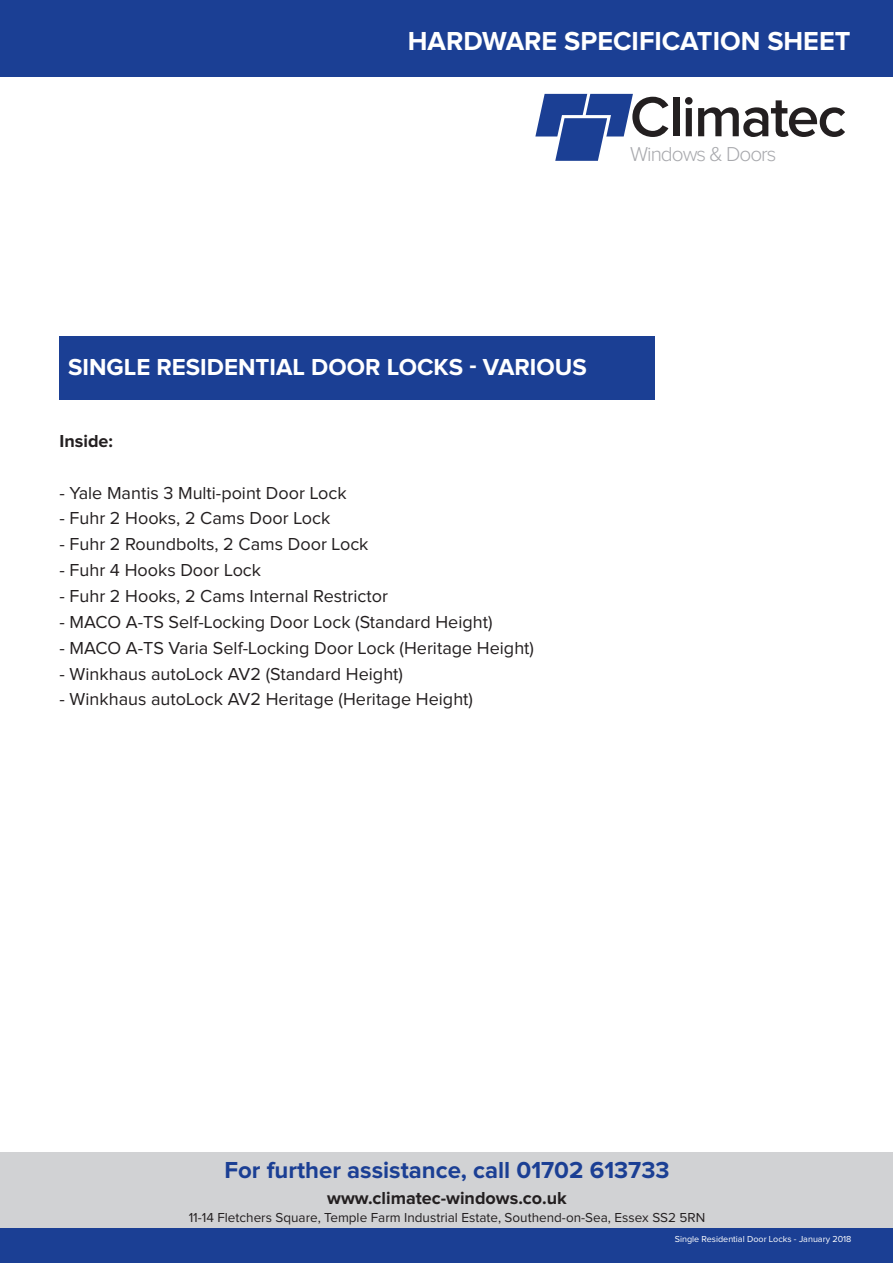
<style>
.page{position:relative;width:893px;height:1263px;background:#fff}
.page>*{position:absolute;margin:0;border:0;box-sizing:border-box;transform-origin:0 0}
.t1{font:600 58.35px "Proxima Nova";letter-spacing:-.03em;color:#231f20}
.t2{font:700 27px "Proxima Nova";color:#fff}
.t3{font:700 24px "Proxima Nova";color:#1b3f94}
.t4{font:700 24px "Proxima Nova";color:#fff}
.t5{font:300 20.85px "Proxima Nova";letter-spacing:-.05em;color:#a8a9ad}
.t6{font:18px "Proxima Nova";color:#231f20}
.t7{font:700 18px "Proxima Nova";color:#231f20}
.t8{font:13.5px "Proxima Nova";color:#231f20}
.t9{font:9px "Proxima Nova";color:#fff}
</style>
<div class="page">
<div style="left:0;top:1152px;width:893px;height:77px;background:#d1d2d4"></div>
<div style="left:0;top:1229px;width:893px;height:34px;background:#1b3f94"></div>
<svg style="left:535px;top:94px;width:98px;height:67px"></svg>
<div style="left:0;top:0;width:893px;height:77px;background:#1b3f94"></div>
<div style="left:60px;top:336px;width:595px;height:64px;background:#1b3f94"></div>
<p class="t2" style="left:408px;top:25px;width:444px">HARDWARE SPECIFICATION SHEET</p>
<p class="t1" style="left:630px;top:83px;width:218px">Climatec</p>
<p class="t5" style="left:630px;top:142px;width:148px">Windows &amp; Doors</p>
<p class="t4" style="left:68px;top:353px;width:520px">SINGLE RESIDENTIAL DOOR LOCKS - VARIOUS</p>
<p class="t7" style="left:60px;top:430px;width:55px">Inside:</p>
<p class="t6" style="left:60px;top:484px;width:289px">- Yale Mantis 3 Multi-point Door Lock</p>
<p class="t6" style="left:60px;top:510px;width:272px">- Fuhr 2 Hooks, 2 Cams Door Lock</p>
<p class="t6" style="left:60px;top:536px;width:311px">- Fuhr 2 Roundbolts, 2 Cams Door Lock</p>
<p class="t6" style="left:60px;top:562px;width:203px">- Fuhr 4 Hooks Door Lock</p>
<p class="t6" style="left:60px;top:588px;width:330px">- Fuhr 2 Hooks, 2 Cams Internal Restrictor</p>
<p class="t6" style="left:60px;top:614px;width:434px">- MACO A-TS Self-Locking Door Lock (Standard Height)</p>
<p class="t6" style="left:60px;top:639px;width:476px">- MACO A-TS Varia Self-Locking Door Lock (Heritage Height)</p>
<p class="t6" style="left:60px;top:665px;width:345px">- Winkhaus autoLock AV2 (Standard Height)</p>
<p class="t6" style="left:60px;top:691px;width:415px">- Winkhaus autoLock AV2 Heritage (Heritage Height)</p>
<p class="t3" style="left:224px;top:1156px;width:447px">For further assistance, call 01702 613733</p>
<p class="t7" style="left:327px;top:1187px;width:241px">www.climatec-windows.co.uk</p>
<p class="t8" style="left:189px;top:1211px;width:518px">11-14 Fletchers Square, Temple Farm Industrial Estate, Southend-on-Sea, Essex SS2 5RN</p>
<p class="t9" style="left:675px;top:1234px;width:178px">Single Residential Door Locks - January 2018</p>
</div>
